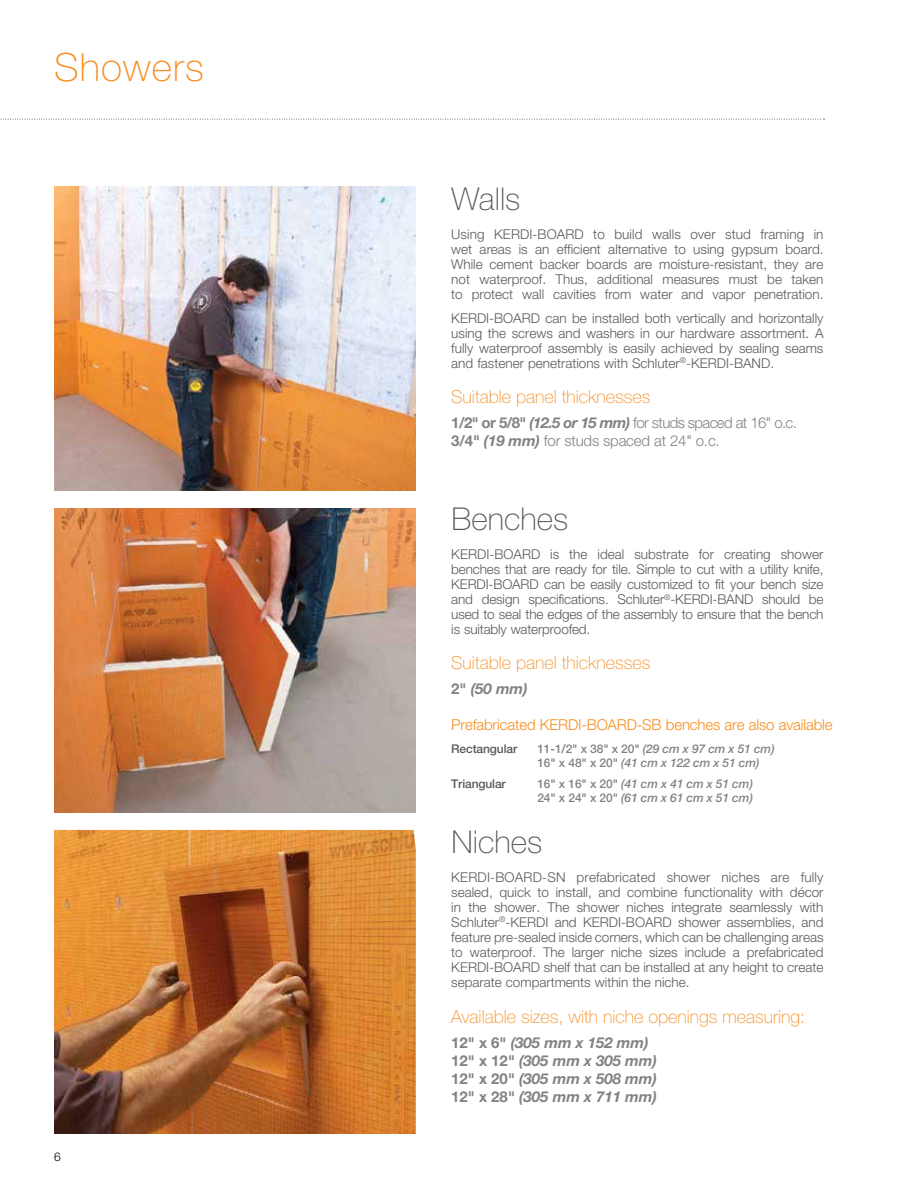
<style>
.page{position:relative;width:918px;height:1188px;background:#fff}
.page>*{position:absolute;margin:0;border:0;box-sizing:border-box;transform-origin:0 0}
.t1{font:100 39px "Helvetica Neue LT Pro";letter-spacing:.03em;color:#f78d1e}
.t2{font:100 31.5px "Helvetica Neue LT Pro";color:#58595b}
.t3{font:100 18px "Helvetica Neue LT Pro";color:#f78d1e}
.t4{font:italic 700 15px/18px "Helvetica Neue LT Pro";color:#808285}
.t5{font:300 15px/18px "Helvetica Neue LT Pro";letter-spacing:-.025em;color:#808285}
.t6{font:300 15px "Helvetica Neue LT Pro";letter-spacing:-.01em;color:#f78d1e}
.t7{font:300 13.5px/15px "Helvetica Neue LT Pro";color:#58595b;text-align:justify}
.t8{font:italic 500 12px/14.4px "Helvetica Neue LT Pro";letter-spacing:-.01em;color:#808285}
.t9{font:500 12px "Helvetica Neue LT Pro";letter-spacing:-.01em;color:#58595b}
.t10{font:300 12px "Helvetica Neue LT Pro";color:#000}
.s1{font-weight:700}
.s2{font-weight:700;font-style:italic}
.s3{font-style:normal}
</style>
<div class="page">
<img style="left:54px;top:187px;width:362px;height:304px">
<img style="left:54px;top:508px;width:362px;height:304px">
<img style="left:54px;top:830px;width:362px;height:304px">
<svg style="left:0;top:119px;width:824px;height:1px"></svg>
<h1 class="t1" style="left:54px;top:44px;width:152px">Showers</h1>
<p class="t10" style="left:54px;top:1149px;width:8px">6</p>
<h2 class="t2" style="left:452px;top:181px;width:70px">Walls</h2>
<p class="t7" style="left:451px;top:226px;width:374px">Using KERDI-BOARD to build walls over stud framing in wet areas is an efficient alternative to using gypsum board.<br>While cement backer boards are moisture-resistant, they are not waterproof. Thus, additional measures must be taken to protect wall cavities from water and vapor penetration.</p>
<p class="t7" style="left:451px;top:310px;width:374px">KERDI-BOARD can be installed both vertically and horizontally using the screws and washers in our hardware assortment. A fully waterproof assembly is easily achieved by sealing seams and fastener penetrations with Schluter<sup>®</sup>-KERDI-BAND.</p>
<h3 class="t3" style="left:451px;top:386px;width:201px">Suitable panel thicknesses</h3>
<p class="t5" style="left:451px;top:414px;width:347px"><span class="s1">1/2" or 5/8"</span> <span class="s2">(12.5 or 15 mm)</span> for studs spaced at 16" o.c.<br><span class="s1">3/4"</span> <span class="s2">(19 mm)</span> for studs spaced at 24" o.c.</p>
<h2 class="t2" style="left:452px;top:501px;width:118px">Benches</h2>
<p class="t7" style="left:451px;top:546px;width:374px">KERDI-BOARD is the ideal substrate for creating shower benches that are ready for tile. Simple to cut with a utility knife, KERDI-BOARD can be easily customized to fit your bench size and design specifications. Schluter<sup>®</sup>-KERDI-BAND should be used to seal the edges of the assembly to ensure that the bench is suitably waterproofed.</p>
<h3 class="t3" style="left:451px;top:652px;width:201px">Suitable panel thicknesses</h3>
<p class="t4" style="left:451px;top:680px;width:78px"><span class="s3">2"</span> (50 mm)</p>
<p class="t6" style="left:451px;top:715px;width:383px">Prefabricated KERDI-BOARD-SB benches are also available</p>
<p class="t9" style="left:451px;top:741px;width:67px">Rectangular</p>
<p class="t9" style="left:451px;top:776px;width:56px">Triangular</p>
<p class="t8" style="left:537px;top:741px;width:239px"><span class="s3">11-1/2" x 38" x 20"</span> (29 cm x 97 cm x 51 cm)<br><span class="s3">16" x 48" x 20"</span> (41 cm x 122 cm x 51 cm)</p>
<p class="t8" style="left:537px;top:776px;width:217px"><span class="s3">16" x 16" x 20"</span> (41 cm x 41 cm x 51 cm)<br><span class="s3">24" x 24" x 20"</span> (61 cm x 61 cm x 51 cm)</p>
<h2 class="t2" style="left:452px;top:823px;width:92px">Niches</h2>
<p class="t7" style="left:451px;top:869px;width:374px">KERDI-BOARD-SN prefabricated shower niches are fully sealed, quick to install, and combine functionality with décor in the shower. The shower niches integrate seamlessly with Schluter<sup>®</sup>-KERDI and KERDI-BOARD shower assemblies, and feature pre-sealed inside corners, which can be challenging areas to waterproof. The larger niche sizes include a prefabricated KERDI-BOARD shelf that can be installed at any height to create separate compartments within the niche.</p>
<h3 class="t3" style="left:451px;top:1006px;width:355px">Available sizes, with niche openings measuring:</h3>
<p class="t4" style="left:451px;top:1033px;width:207px"><span class="s3">12" x 6"</span> (305 mm x 152 mm)<br><span class="s3">12" x 12"</span> (305 mm x 305 mm)<br><span class="s3">12" x 20"</span> (305 mm x 508 mm)<br><span class="s3">12" x 28"</span> (305 mm x 711 mm)</p>
</div>
